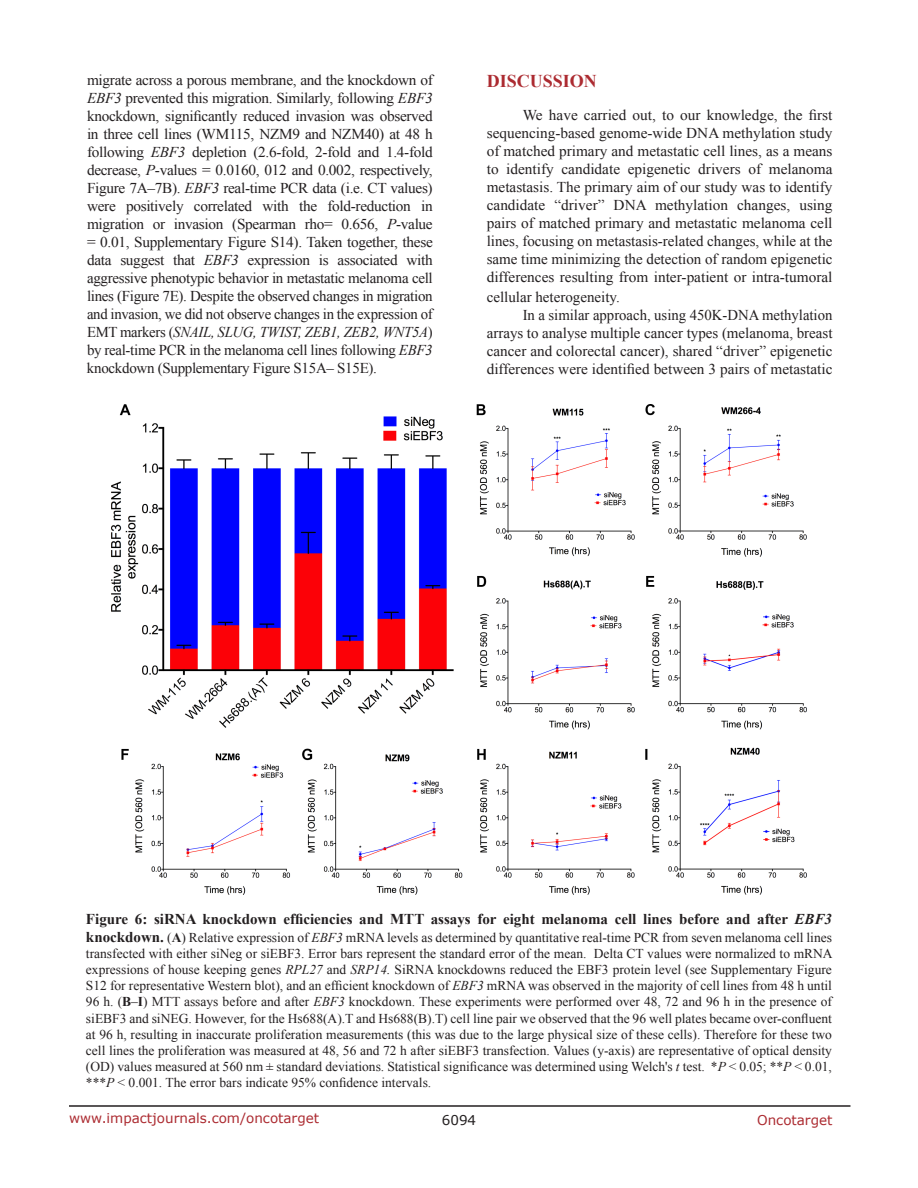
<style>
.page{position:relative;width:918px;height:1188px;background:#fff}
.page>*{position:absolute;margin:0;border:0;box-sizing:border-box;transform-origin:0 0}
.Heading{font:700 18px "Times New Roman";color:#ac2b31}
.BodyText{font:15px/18px "Times New Roman";color:#231f20;text-align:justify}
.FigureText{font:700 15px "Times New Roman";color:#231f20}
.FigureText-2{font:13.5px/16.2px "Times New Roman";color:#231f20;text-align:justify}
.t1{font:13.5px "Verdana";color:#ac2b31}
.t2{font:13.5px "Verdana";color:#231f20}
.s1{font-style:italic}
.s2{font-weight:700;font-size:15px}
.s3{font-weight:700}
</style>
<div class="page">
<hr style="left:69px;top:1105px;width:781px;height:2px;background:#231f20">
<img style="left:112px;top:405px;width:694px;height:489px">
<p class="BodyText" style="left:87px;top:71px;width:347px">migrate across a porous membrane, and the knockdown of <span class="s1">EBF3</span> prevented this migration. Similarly, following <span class="s1">EBF3 </span>knockdown, significantly reduced invasion was observed in three cell lines (WM115, NZM9 and NZM40) at 48 h following <span class="s1">EBF3</span> depletion (2.6-fold, 2-fold and 1.4-fold decrease, <span class="s1">P</span>-values = 0.0160, 012 and 0.002, respectively, Figure 7A–7B). <span class="s1">EBF3</span> real-time PCR data (i.e. CT values) were positively correlated with the fold-reduction in migration or invasion (Spearman rho= 0.656, <span class="s1">P</span>-value = 0.01, Supplementary Figure S14). Taken together, these data suggest that <span class="s1">EBF3</span> expression is associated with aggressive phenotypic behavior in metastatic melanoma cell lines (Figure 7E). Despite the observed changes in migration and invasion, we did not observe changes in the expression of EMT markers (<span class="s1">SNAIL, SLUG, TWIST, ZEB1, ZEB2, WNT5A</span>) by real-time PCR in the melanoma cell lines following <span class="s1">EBF3 </span>knockdown (Supplementary Figure S15A– S15E).</p>
<p class="Heading" style="left:487px;top:69px;width:112px">DISCUSSION</p>
<p class="BodyText" style="left:487px;top:106px;width:347px;text-indent:36px">We have carried out, to our knowledge, the first sequencing-based genome-wide DNA methylation study of matched primary and metastatic cell lines, as a means to identify candidate epigenetic drivers of melanoma metastasis. The primary aim of our study was to identify candidate “driver” DNA methylation changes, using pairs of matched primary and metastatic melanoma cell lines, focusing on metastasis-related changes, while at the same time minimizing the detection of random epigenetic differences resulting from inter-patient or intra-tumoral</p>
<p class="BodyText" style="left:487px;top:288px;width:135px">cellular heterogeneity.</p>
<p class="BodyText" style="left:487px;top:306px;width:347px;text-indent:36px">In a similar approach, using 450K-DNA methylation arrays to analyse multiple cancer types (melanoma, breast cancer and colorectal cancer), shared “driver” epigenetic differences were identified between 3 pairs of metastatic</p>
<p class="FigureText" style="left:86px;top:908px;width:748px">Figure 6: siRNA knockdown efficiencies and MTT assays for eight melanoma cell lines before and after <span class="s1">EBF3</span></p>
<p class="FigureText-2" style="left:86px;top:929px;width:748px"><span class="s2">knockdown.</span> (<span class="s3">A</span>) Relative expression of <span class="s1">EBF3</span> mRNA levels as determined by quantitative real-time PCR from seven melanoma cell lines transfected with either siNeg or siEBF3. Error bars represent the standard error of the mean. Delta CT values were normalized to mRNA expressions of house keeping genes <span class="s1">RPL27</span> and <span class="s1">SRP14.</span> SiRNA knockdowns reduced the EBF3 protein level (see Supplementary Figure S12 for representative Western blot), and an efficient knockdown of <span class="s1">EBF3</span> mRNA was observed in the majority of cell lines from 48 h until 96 h. (<span class="s3">B</span>–<span class="s3">I</span>) MTT assays before and after <span class="s1">EBF3</span> knockdown. These experiments were performed over 48, 72 and 96 h in the presence of siEBF3 and siNEG. However, for the Hs688(A).T and Hs688(B).T) cell line pair we observed that the 96 well plates became over-confluent at 96 h, resulting in inaccurate proliferation measurements (this was due to the large physical size of these cells). Therefore for these two cell lines the proliferation was measured at 48, 56 and 72 h after siEBF3 transfection. Values (y-axis) are representative of optical density (OD) values measured at 560 nm ± standard deviations. Statistical significance was determined using Welch's <span class="s1">t</span> test. *<span class="s1">P</span> &lt; 0.05; **<span class="s1">P</span> &lt; 0.01, ***<span class="s1">P</span> &lt; 0.001. The error bars indicate 95% confidence intervals.</p>
<p class="t1" style="left:69px;top:1109px;width:252px">www.impactjournals.com/oncotarget</p>
<p class="t2" style="left:442px;top:1111px;width:36px">6094</p>
<p class="t1" style="left:757px;top:1111px;width:77px">Oncotarget</p>
</div>
